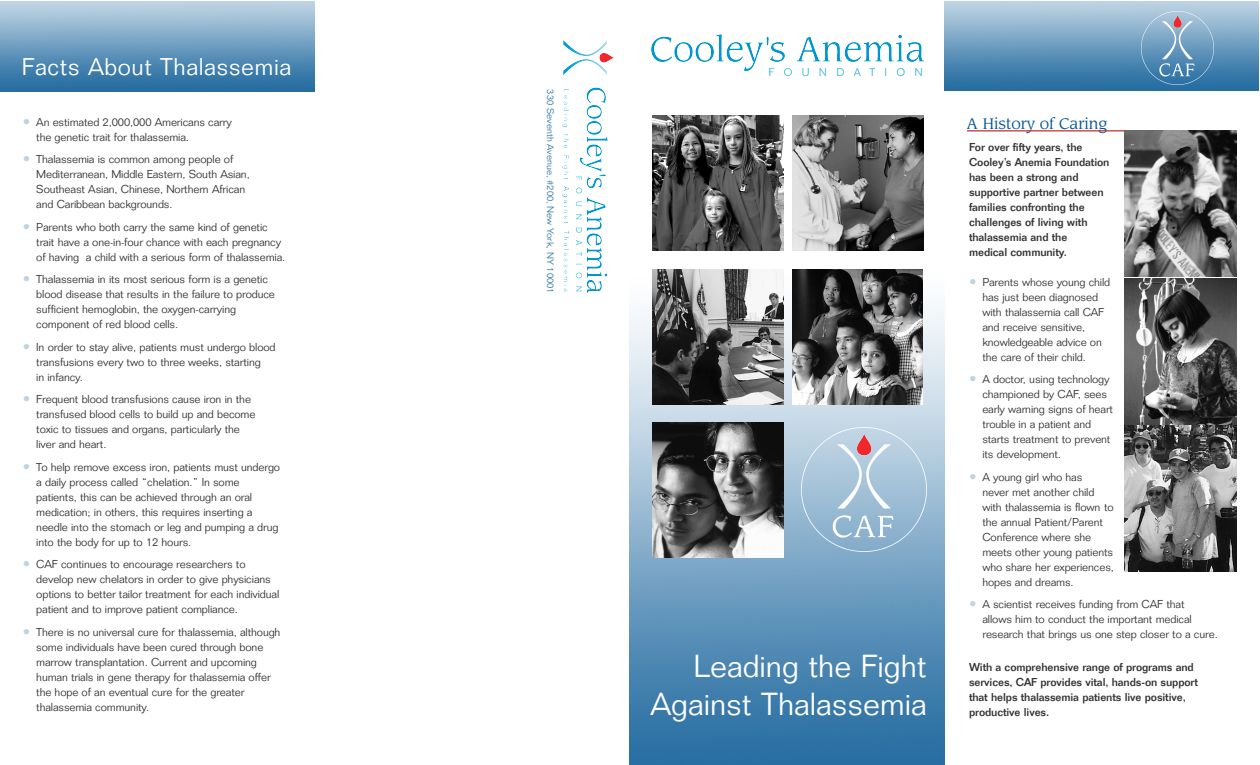
<style>
.page{position:relative;width:1260px;height:765px;background:#fff}
.page>*{position:absolute;margin:0;border:0;box-sizing:border-box;transform-origin:0 0}
.t1{font:300 31.25px/37.5px "Folio";color:#fff;text-align:right}
.t2{font:300 23.75px "Folio";letter-spacing:.02em;color:#fff}
.t3{font:15px "Leawood";color:#005391}
.t4{font:300 11.25px/15px "Folio";letter-spacing:-.01em;color:#333}
.t5{font:500 11.25px/15px "Folio";letter-spacing:-.01em;color:#333}
.t6{font:300 9.38px "Folio";color:#3375a7}
.s1{font-size:15px;color:#bfd4e3}
</style>
<div class="page">
<img style="left:0;top:1px;width:314px;height:90px">
<img style="left:629px;top:270px;width:315px;height:495px">
<img style="left:652px;top:116px;width:131px;height:135px">
<img style="left:792px;top:269px;width:130px;height:135px">
<img style="left:792px;top:115px;width:131px;height:135px">
<img style="left:652px;top:269px;width:131px;height:135px">
<img style="left:802px;top:428px;width:124px;height:124px">
<img style="left:652px;top:422px;width:131px;height:135px">
<img style="left:944px;top:1px;width:315px;height:90px">
<img style="left:651px;top:34px;width:272px;height:43px">
<img style="left:562px;top:41px;width:51px;height:251px">
<img style="left:1142px;top:12px;width:72px;height:72px">
<svg style="left:967px;top:130px;width:270px;height:2px"></svg>
<img style="left:1124px;top:426px;width:113px;height:146px">
<img style="left:1124px;top:278px;width:113px;height:146px">
<svg style="left:1124px;top:131px;width:113px;height:146px"></svg>
<h2 class="t2" style="left:22px;top:53px;width:271px">Facts About Thalassemia</h2>
<p class="t4" style="left:36px;top:114px;width:197px;text-indent:-13px"><span class="s1">•</span> An estimated 2,000,000 Americans carry the genetic trait for thalassemia.</p>
<p class="t4" style="left:36px;top:152px;width:215px;text-indent:-13px"><span class="s1">•</span> Thalassemia is common among people of Mediterranean, Middle Eastern, South Asian, Southeast Asian, Chinese, Northern African and Caribbean backgrounds.</p>
<p class="t4" style="left:36px;top:219px;width:251px;text-indent:-13px"><span class="s1">•</span> Parents who both carry the same kind of genetic trait have a one-in-four chance with each pregnancy of having a child with a serious form of thalassemia.</p>
<p class="t4" style="left:36px;top:272px;width:240px;text-indent:-13px"><span class="s1">•</span> Thalassemia in its most serious form is a genetic blood disease that results in the failure to produce sufficient hemoglobin, the oxygen-carrying component of red blood cells.</p>
<p class="t4" style="left:36px;top:339px;width:241px;text-indent:-13px"><span class="s1">•</span> In order to stay alive, patients must undergo blood transfusions every two to three weeks, starting<br>in infancy.</p>
<p class="t4" style="left:36px;top:392px;width:221px;text-indent:-13px"><span class="s1">•</span> Frequent blood transfusions cause iron in the transfused blood cells to build up and become toxic to tissues and organs, particularly the liver and heart.</p>
<p class="t4" style="left:36px;top:459px;width:245px;text-indent:-13px"><span class="s1">•</span> To help remove excess iron, patients must undergo a daily process called “chelation.” In some patients, this can be achieved through an oral medication; in others, this requires inserting a needle into the stomach or leg and pumping a drug into the body for up to 12 hours.</p>
<p class="t4" style="left:36px;top:557px;width:245px;text-indent:-13px"><span class="s1">•</span> CAF continues to encourage researchers to develop new chelators in order to give physicians options to better tailor treatment for each individual patient and to improve patient compliance.</p>
<p class="t4" style="left:36px;top:624px;width:246px;text-indent:-13px"><span class="s1">•</span> There is no universal cure for thalassemia, although some individuals have been cured through bone marrow transplantation. Current and upcoming human trials in gene therapy for thalassemia offer the hope of an eventual cure for the greater thalassemia community.</p>
<p class="t6" style="left:556px;top:89px;width:206px;rotate:90deg">330 Seventh Avenue, #200, New York, NY 10001</p>
<h1 class="t1" style="left:650px;top:648px;width:278px">Leading the Fight<br>Against Thalassemia</h1>
<h3 class="t3" style="left:966px;top:115px;width:142px">A History of Caring</h3>
<p class="t5" style="left:969px;top:139px;width:142px">For over fifty years, the<br>Cooley’s Anemia Foundation has been a strong and supportive partner between families confronting the challenges of living with thalassemia and the<br>medical community.</p>
<p class="t4" style="left:982px;top:274px;width:129px;text-indent:-13px"><span class="s1">•</span> Parents whose young child has just been diagnosed with thalassemia call CAF and receive sensitive, knowledgeable advice on the care of their child.</p>
<p class="t4" style="left:982px;top:372px;width:132px;text-indent:-13px"><span class="s1">•</span> A doctor, using technology championed by CAF, sees early warning signs of heart trouble in a patient and starts treatment to prevent its development.</p>
<p class="t4" style="left:982px;top:469px;width:133px;text-indent:-13px"><span class="s1">•</span> A young girl who has<br>never met another child with thalassemia is flown to the annual Patient/Parent<br>Conference where she meets other young patients who share her experiences, hopes and dreams.</p>
<p class="t4" style="left:982px;top:597px;width:237px;text-indent:-13px"><span class="s1">•</span> A scientist receives funding from CAF that<br>allows him to conduct the important medical research that brings us one step closer to a cure.</p>
<p class="t5" style="left:969px;top:659px;width:230px">With a comprehensive range of programs and services, CAF provides vital, hands-on support that helps thalassemia patients live positive, productive lives.</p>
</div>
